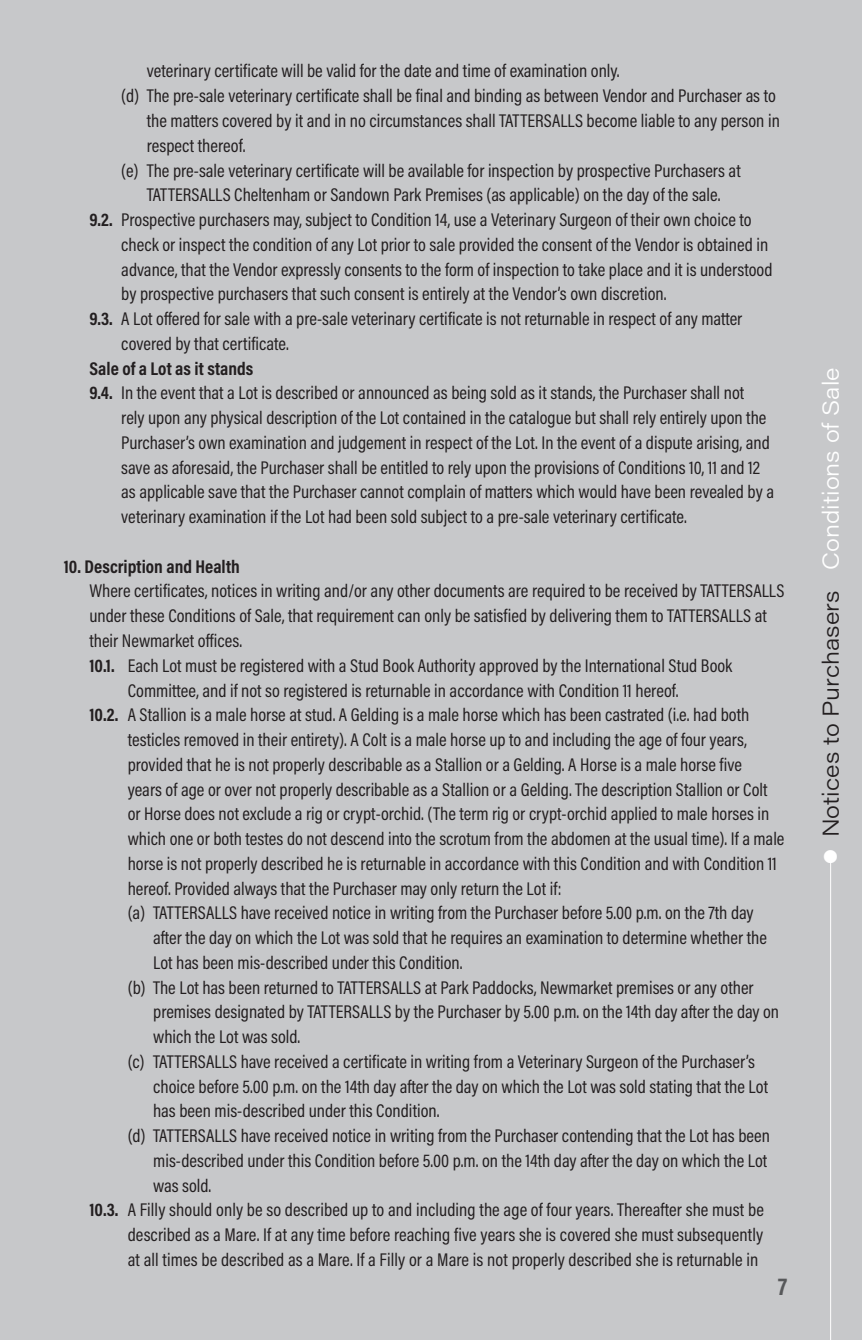
<style>
.page{position:relative;width:862px;height:1340px;background:#fff}
.page>*{position:absolute;margin:0;border:0;box-sizing:border-box;transform-origin:0 0}
.t1{font:700 24.75px "Acumin Pro Cond";color:#57585a}
.t2{font:300 22.5px "Acumin Pro Wide";color:#231f20}
.t3{font:18.45px/24.8px "Acumin Pro Cond";color:#231f20}
.t4{font:700 18.45px "Acumin Pro Cond";color:#231f20}
.s1{font-weight:700}
.s2{color:#fff}
</style>
<div class="page">
<div style="left:0;top:0;width:861px;height:1339px;background:#c7c8ca"></div>
<hr style="left:829px;top:861px;width:1px;height:478px;background:#fff">
<p class="t3" style="left:147px;top:58px;width:474px">veterinary certificate will be valid for the date and time of examination only.</p>
<p class="t3" style="left:147px;top:83px;width:634px;text-indent:-26px">(d) The pre-sale veterinary certificate shall be final and binding as between Vendor and Purchaser as to the matters covered by it and in no circumstances shall TATTERSALLS become liable to any person in respect thereof.</p>
<p class="t3" style="left:121px;top:157px;width:620px;text-align:center">(e) The pre-sale veterinary certificate will be available for inspection by prospective Purchasers at<br>TATTERSALLS Cheltenham or Sandown Park Premises (as applicable) on the day of the sale.</p>
<p class="t3" style="left:121px;top:207px;width:652px;text-indent:-32px"><span class="s1">9.2.</span> Prospective purchasers may, subject to Condition 14, use a Veterinary Surgeon of their own choice to check or inspect the condition of any Lot prior to sale provided the consent of the Vendor is obtained in advance, that the Vendor expressly consents to the form of inspection to take place and it is understood by prospective purchasers that such consent is entirely at the Vendor’s own discretion.</p>
<p class="t3" style="left:121px;top:306px;width:622px;text-indent:-32px"><span class="s1">9.3.</span> A Lot offered for sale with a pre-sale veterinary certificate is not returnable in respect of any matter covered by that certificate.</p>
<p class="t4" style="left:89px;top:356px;width:165px">Sale of a Lot as it stands</p>
<p class="t3" style="left:121px;top:380px;width:654px;text-indent:-32px"><span class="s1">9.4.</span> In the event that a Lot is described or announced as being sold as it stands, the Purchaser shall not<br>rely upon any physical description of the Lot contained in the catalogue but shall rely entirely upon the Purchaser’s own examination and judgement in respect of the Lot. In the event of a dispute arising, and save as aforesaid, the Purchaser shall be entitled to rely upon the provisions of Conditions 10, 11 and 12 as applicable save that the Purchaser cannot complain of matters which would have been revealed by a veterinary examination if the Lot had been sold subject to a pre-sale veterinary certificate.</p>
<p class="t4" style="left:64px;top:554px;width:177px">10. Description and Health</p>
<p class="t3" style="left:89px;top:578px;width:696px">Where certificates, notices in writing and/or any other documents are required to be received by TATTERSALLS under these Conditions of Sale, that requirement can only be satisfied by delivering them to TATTERSALLS at their Newmarket offices.</p>
<p class="t3" style="left:128px;top:652px;width:606px;text-indent:-38px"><span class="s1">10.1.</span> Each Lot must be registered with a Stud Book Authority approved by the International Stud Book<br>Committee, and if not so registered is returnable in accordance with Condition 11 hereof.</p>
<p class="t3" style="left:128px;top:702px;width:658px;text-indent:-38px"><span class="s1">10.2.</span> A Stallion is a male horse at stud. A Gelding is a male horse which has been castrated (i.e. had both testicles removed in their entirety). A Colt is a male horse up to and including the age of four years, provided that he is not properly describable as a Stallion or a Gelding. A Horse is a male horse five<br>years of age or over not properly describable as a Stallion or a Gelding. The description Stallion or Colt or Horse does not exclude a rig or crypt-orchid. (The term rig or crypt-orchid applied to male horses in which one or both testes do not descend into the scrotum from the abdomen at the usual time). If a male horse is not properly described he is returnable in accordance with this Condition and with Condition 11 hereof. Provided always that the Purchaser may only return the Lot if:</p>
<p class="t3" style="left:153px;top:900px;width:614px;text-indent:-26px">(a) TATTERSALLS have received notice in writing from the Purchaser before 5.00 p.m. on the 7th day after the day on which the Lot was sold that he requires an examination to determine whether the<br>Lot has been mis-described under this Condition.</p>
<p class="t3" style="left:153px;top:974px;width:627px;text-indent:-26px">(b) The Lot has been returned to TATTERSALLS at Park Paddocks, Newmarket premises or any other premises designated by TATTERSALLS by the Purchaser by 5.00 p.m. on the 14th day after the day on which the Lot was sold.</p>
<p class="t3" style="left:153px;top:1048px;width:616px;text-indent:-26px">(c) TATTERSALLS have received a certificate in writing from a Veterinary Surgeon of the Purchaser’s choice before 5.00 p.m. on the 14th day after the day on which the Lot was sold stating that the Lot has been mis-described under this Condition.</p>
<p class="t3" style="left:153px;top:1123px;width:618px;text-indent:-26px">(d) TATTERSALLS have received notice in writing from the Purchaser contending that the Lot has been mis-described under this Condition before 5.00 p.m. on the 14th day after the day on which the Lot was sold.</p>
<p class="t3" style="left:128px;top:1197px;width:637px;text-align:justify;text-indent:-38px"><span class="s1">10.3.</span> A Filly should only be so described up to and including the age of four years. Thereafter she must be described as a Mare. If at any time before reaching five years she is covered she must subsequently at all times be described as a Mare. If a Filly or a Mare is not properly described she is returnable in</p>
<h1 class="t1" style="left:777px;top:1269px;width:11px">7</h1>
<p class="t2" style="left:814px;top:865px;width:499px;rotate:-90deg"><span class="s2">●</span> Notices to Purchasers <span class="s2">Conditions of Sale</span></p>
</div>
